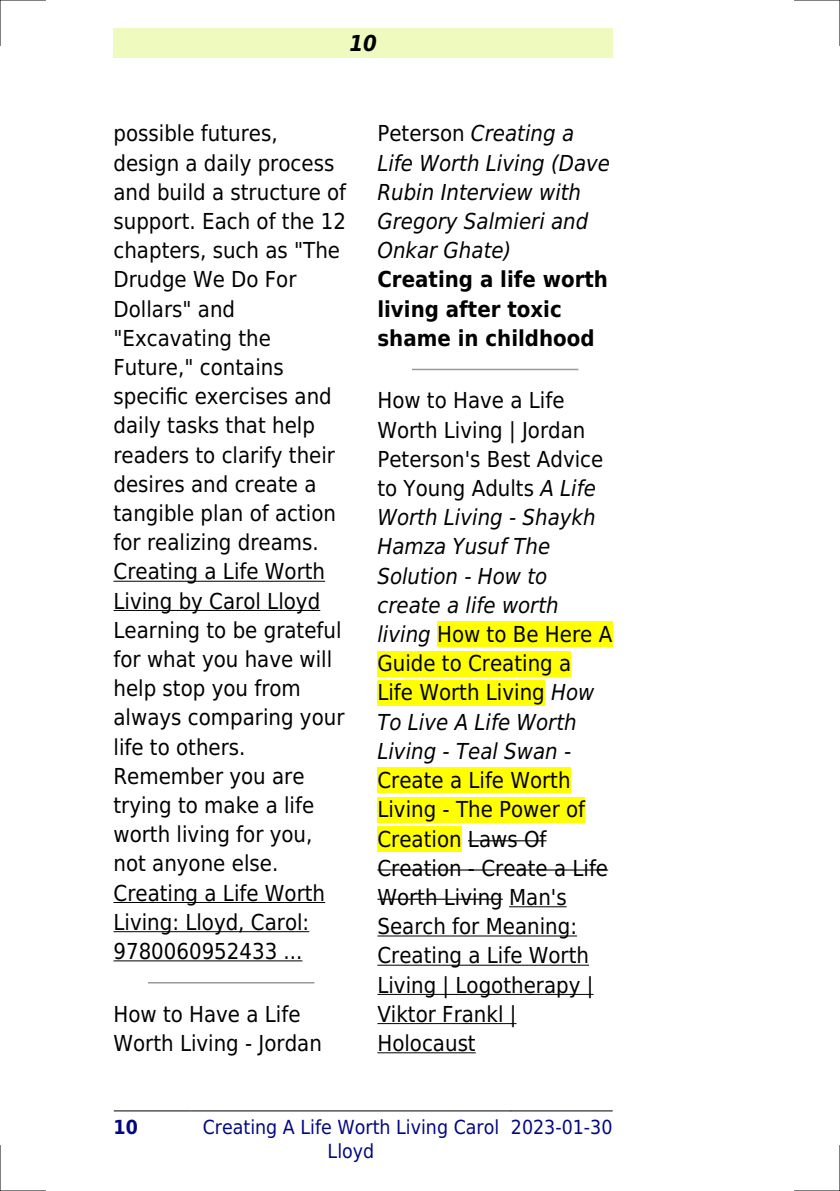
<style>
.page{position:relative;width:840px;height:1191px;background:#fff}
.page>*{position:absolute;margin:0;border:0;box-sizing:border-box;transform-origin:0 0}
.t1{font:22px/29.2px "DejaVu Sans Condensed";color:#000}
.t2{font:italic 22px/29.2px "DejaVu Sans Condensed";color:#000}
.t3{font:700 22px/29.2px "DejaVu Sans Condensed";color:#000}
.t4{font:italic 700 22px "DejaVu Sans Condensed";color:#000}
.t5{font:19.4px/23.2px "DejaVu Sans Condensed";color:#000880;text-align:center}
.t6{font:700 19.4px "DejaVu Sans Condensed";color:#000880}
.s1{font-style:normal}
.s2{font-style:italic}
</style>
<div class="page">
<div style="left:113px;top:28px;width:499px;height:30px;background:#effbbe"></div>
<hr style="left:114px;top:1110px;width:77px;height:1px;background:#000">
<hr style="left:191px;top:1110px;width:319px;height:1px;background:#000">
<hr style="left:511px;top:1110px;width:101px;height:1px;background:#000">
<hr style="left:113px;top:581px;width:212px;height:1px;background:#000">
<hr style="left:113px;top:610px;width:207px;height:1px;background:#000">
<hr style="left:113px;top:902px;width:212px;height:1px;background:#000">
<hr style="left:113px;top:931px;width:196px;height:1px;background:#000">
<hr style="left:113px;top:960px;width:189px;height:1px;background:#000">
<hr style="left:149px;top:982px;width:164px;height:1px;background:#999">
<hr style="left:412px;top:369px;width:165px;height:1px;background:#999">
<div style="left:437px;top:621px;width:175px;height:26px;background:#ff0"></div>
<div style="left:377px;top:651px;width:194px;height:25px;background:#ff0"></div>
<div style="left:377px;top:680px;width:167px;height:25px;background:#ff0"></div>
<div style="left:377px;top:767px;width:193px;height:26px;background:#ff0"></div>
<div style="left:377px;top:797px;width:208px;height:25px;background:#ff0"></div>
<div style="left:377px;top:826px;width:84px;height:25px;background:#ff0"></div>
<hr style="left:467px;top:840px;width:79px;height:1px;background:#000">
<hr style="left:377px;top:869px;width:231px;height:1px;background:#000">
<hr style="left:377px;top:898px;width:125px;height:1px;background:#000">
<hr style="left:509px;top:906px;width:57px;height:1px;background:#000">
<hr style="left:377px;top:935px;width:199px;height:1px;background:#000">
<hr style="left:377px;top:964px;width:211px;height:1px;background:#000">
<hr style="left:377px;top:994px;width:216px;height:1px;background:#000">
<hr style="left:377px;top:1023px;width:139px;height:1px;background:#000">
<hr style="left:377px;top:1052px;width:98px;height:1px;background:#000">
<hr style="left:0;top:0;width:45px;height:1px;background:#000">
<hr style="left:794px;top:0;width:45px;height:1px;background:#000">
<hr style="left:0;top:1190px;width:45px;height:1px;background:#000">
<hr style="left:794px;top:1190px;width:45px;height:1px;background:#000">
<hr style="left:0;top:0;width:1px;height:45px;background:#000">
<hr style="left:0;top:1145px;width:1px;height:46px;background:#000">
<hr style="left:839px;top:0;width:1px;height:45px;background:#000">
<hr style="left:839px;top:1145px;width:1px;height:46px;background:#000">
<p class="t4" style="left:349px;top:30px;width:29px">10</p>
<p class="t1" style="left:113px;top:119px;width:234px">possible futures, design a daily process and build a structure of support. Each of the 12 chapters, such as "The<br>Drudge We Do For<br>Dollars" and "Excavating the<br>Future," contains specific exercises and daily tasks that help readers to clarify their desires and create a tangible plan of action for realizing dreams.<br>Creating a Life Worth<br>Living by Carol Lloyd<br>Learning to be grateful for what you have will help stop you from always comparing your life to others.<br>Remember you are trying to make a life worth living for you, not anyone else.<br>Creating a Life Worth<br>Living: Lloyd, Carol:<br>9780060952433 ...</p>
<p class="t1" style="left:113px;top:999px;width:210px">How to Have a Life<br>Worth Living - Jordan</p>
<p class="t2" style="left:377px;top:119px;width:234px"><span class="s1">Peterson</span> Creating a<br>Life Worth Living (Dave<br>Rubin Interview with<br>Gregory Salmieri and<br>Onkar Ghate)</p>
<p class="t3" style="left:377px;top:265px;width:232px">Creating a life worth living after toxic shame in childhood</p>
<p class="t1" style="left:377px;top:386px;width:236px">How to Have a Life<br>Worth Living | Jordan<br>Peterson's Best Advice to Young Adults <span class="s2">A Life<br>Worth Living - Shaykh<br>Hamza Yusuf The<br>Solution - How to create a life worth living</span> How to Be Here A<br>Guide to Creating a<br>Life Worth Living <span class="s2">How<br>To Live A Life Worth<br>Living - Teal Swan -</span></p>
<p class="t1" style="left:377px;top:766px;width:232px">Create a Life Worth<br>Living - The Power of<br>Creation Laws Of<br>Creation - Create a Life<br>Worth Living Man's<br>Search for Meaning:<br>Creating a Life Worth<br>Living | Logotherapy |<br>Viktor Frankl |<br>Holocaust</p>
<p class="t6" style="left:113px;top:1116px;width:26px">10</p>
<p class="t5" style="left:202px;top:1116px;width:298px">Creating A Life Worth Living Carol<br>Lloyd</p>
<p class="t5" style="left:510px;top:1116px;width:103px">2023-01-30</p>
</div>
